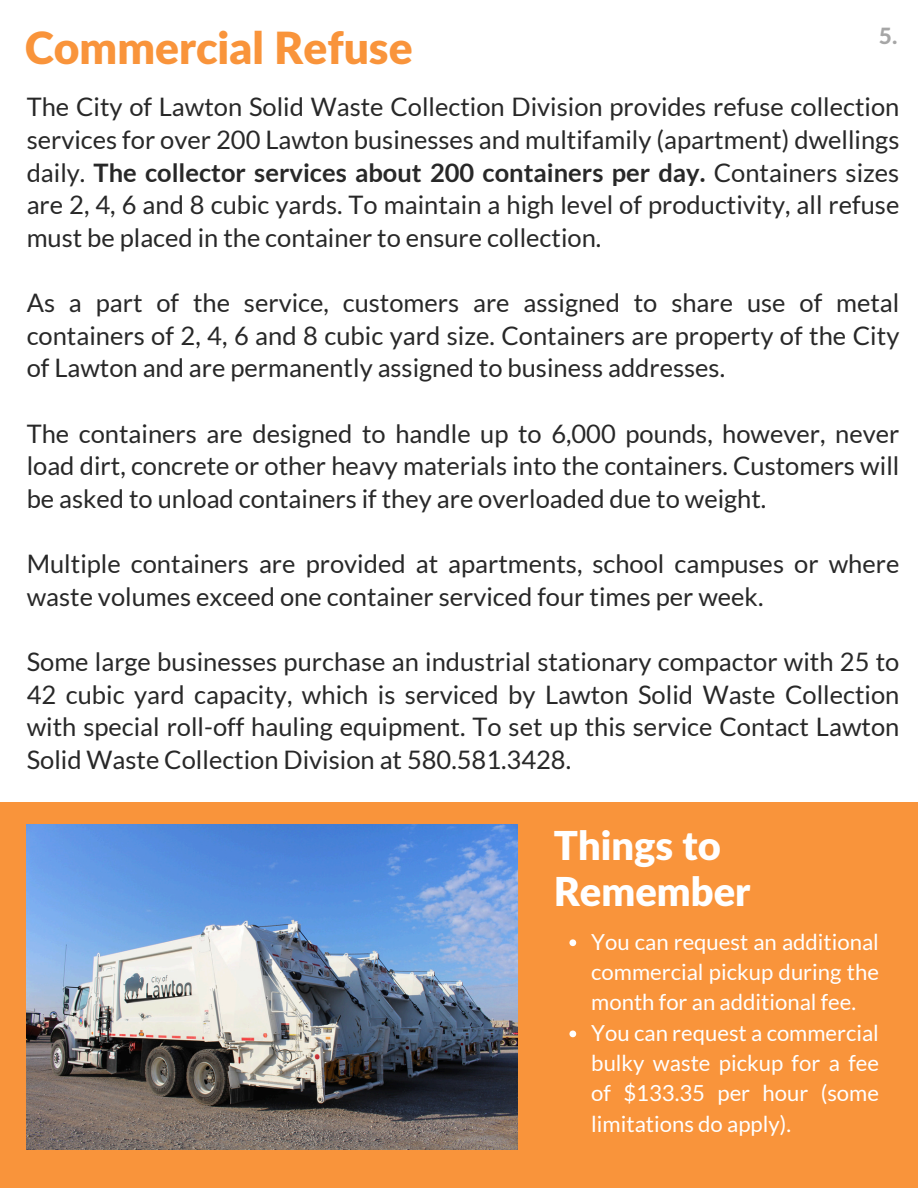
<style>
.page{position:relative;width:918px;height:1188px;background:#fff}
.page>*{position:absolute;margin:0;border:0;box-sizing:border-box;transform-origin:0 0}
.t1{font:900 44.4px "Lato Latin";color:#f9943b}
.t2{font:900 39.9px/46.2px "Lato Latin";color:#fff}
.t3{font:25.5px/32.7px "Lato";color:#282828;text-align:justify}
.t4{font:800 22.5px "Lato Latin";color:#a6a6a6}
.t5{font:22.2px/30.3px "Lato";color:#fff;text-align:justify}
.s1{font-weight:700}
</style>
<div class="page">
<div style="left:0;top:802px;width:918px;height:386px;background:#f9943b"></div>
<img style="left:27px;top:825px;width:490px;height:325px">
<svg style="left:569px;top:939px;width:7px;height:7px"></svg>
<svg style="left:569px;top:1031px;width:7px;height:6px"></svg>
<h3 class="t1" style="left:25px;top:28px;width:389px">Commercial Refuse</h3>
<p class="t4" style="left:879px;top:26px;width:20px">5.</p>
<h1 class="t3" style="left:27px;top:90px;width:874px">The City of Lawton Solid Waste Collection Division provides refuse collection services for over 200 Lawton businesses and multifamily (apartment) dwellings daily. <span class="s1">The collector services about 200 containers per day.</span> Containers sizes are 2, 4, 6 and 8 cubic yards. To maintain a high level of productivity, all refuse must be placed in the container to ensure collection.</h1>
<h4 class="t3" style="left:27px;top:286px;width:874px">As a part of the service, customers are assigned to share use of metal containers of 2, 4, 6 and 8 cubic yard size. Containers are property of the City of Lawton and are permanently assigned to business addresses.</h4>
<h3 class="t3" style="left:27px;top:416px;width:874px">The containers are designed to handle up to 6,000 pounds, however, never load dirt, concrete or other heavy materials into the containers. Customers will be asked to unload containers if they are overloaded due to weight.</h3>
<h3 class="t3" style="left:27px;top:547px;width:874px">Multiple containers are provided at apartments, school campuses or where waste volumes exceed one container serviced four times per week.</h3>
<h3 class="t3" style="left:27px;top:645px;width:874px">Some large businesses purchase an industrial stationary compactor with 25 to 42 cubic yard capacity, which is serviced by Lawton Solid Waste Collection with special roll-off hauling equipment. To set up this service Contact Lawton Solid Waste Collection Division at 580.581.3428.</h3>
<p class="t2" style="left:554px;top:825px;width:198px">Things to<br>Remember</p>
<h3 class="t5" style="left:591px;top:926px;width:289px">You can request an additional commercial pickup during the month for an additional fee.</h3>
<h2 class="t5" style="left:591px;top:1017px;width:289px">You can request a commercial bulky waste pickup for a fee of $133.35 per hour (some limitations do apply).</h2>
</div>
